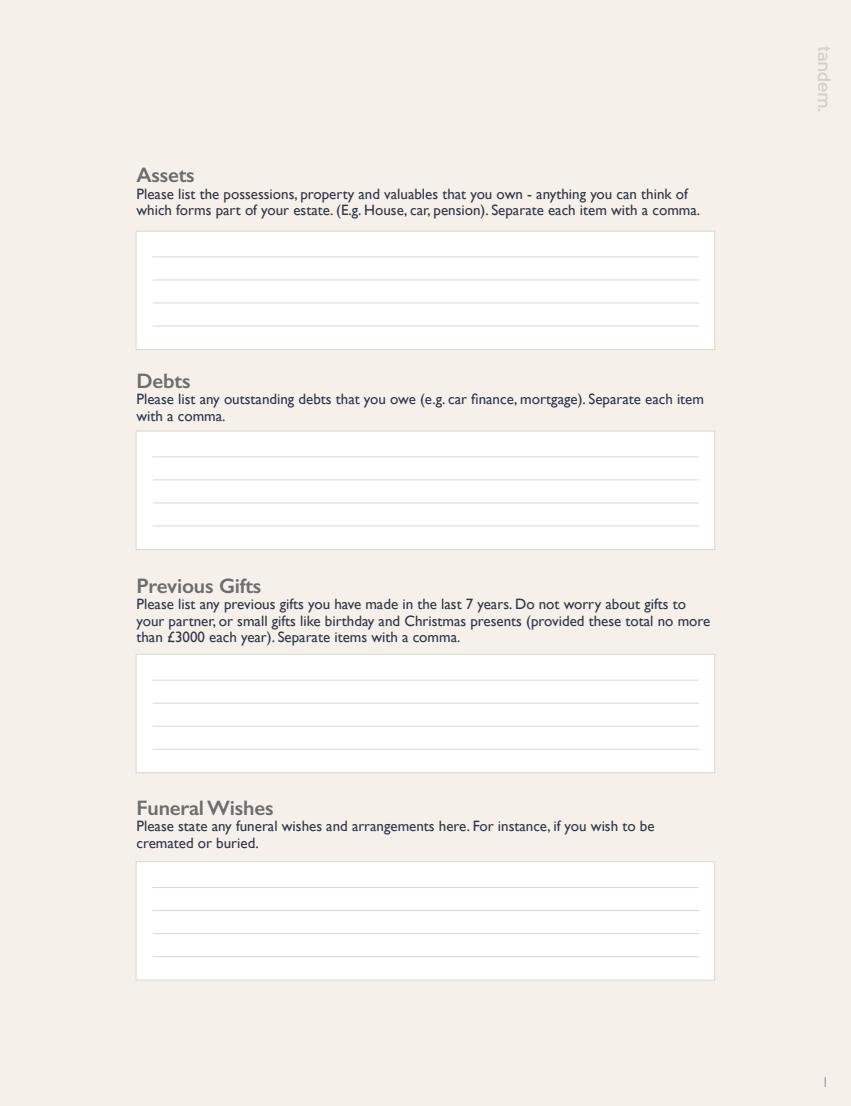
<style>
.page{position:relative;width:851px;height:1106px;background:#fff}
.page>*{position:absolute;margin:0;border:0;box-sizing:border-box;transform-origin:0 0}
.t1{font:600 21px "Gill Sans";letter-spacing:-.01em;color:#6d6d6d}
.t2{font:15px/16.5px "Gill Sans";color:#2f3649}
.t3{font:300 14.25px "Gill Sans";color:#6d6d6d}
</style>
<div class="page">
<div style="left:0;top:0;width:850px;height:1106px;background:#f5f1ea"></div>
<svg style="left:818px;top:46px;width:12px;height:65px"></svg>
<div style="left:136px;top:231px;width:579px;height:119px;background:#fff;border:1px solid #dad8cf"></div>
<div style="left:136px;top:431px;width:579px;height:119px;background:#fff;border:1px solid #dad8cf"></div>
<div style="left:136px;top:654px;width:579px;height:119px;background:#fff;border:1px solid #dad8cf"></div>
<div style="left:136px;top:861px;width:579px;height:119px;background:#fff;border:1px solid #dad8cf"></div>
<hr style="left:152px;top:256px;width:546px;height:1px;background:#dad8cf">
<hr style="left:152px;top:456px;width:546px;height:1px;background:#dad8cf">
<hr style="left:152px;top:680px;width:546px;height:1px;background:#dad8cf">
<hr style="left:152px;top:887px;width:546px;height:1px;background:#dad8cf">
<hr style="left:153px;top:279px;width:546px;height:1px;background:#dad8cf">
<hr style="left:153px;top:479px;width:546px;height:1px;background:#dad8cf">
<hr style="left:153px;top:703px;width:546px;height:1px;background:#dad8cf">
<hr style="left:153px;top:910px;width:546px;height:1px;background:#dad8cf">
<hr style="left:153px;top:302px;width:546px;height:1px;background:#dad8cf">
<hr style="left:153px;top:502px;width:546px;height:1px;background:#dad8cf">
<hr style="left:153px;top:726px;width:546px;height:1px;background:#dad8cf">
<hr style="left:153px;top:933px;width:546px;height:1px;background:#dad8cf">
<hr style="left:153px;top:325px;width:546px;height:1px;background:#dad8cf">
<hr style="left:153px;top:525px;width:546px;height:1px;background:#dad8cf">
<hr style="left:153px;top:749px;width:546px;height:1px;background:#dad8cf">
<hr style="left:153px;top:956px;width:546px;height:1px;background:#dad8cf">
<h1 class="t1" style="left:136px;top:162px;width:60px">Assets</h1>
<p class="t2" style="left:136px;top:185px;width:565px">Please list the possessions, property and valuables that you own - anything you can think of which forms part of your estate. (E.g. House, car, pension). Separate each item with a comma.</p>
<h1 class="t1" style="left:136px;top:368px;width:55px">Debts</h1>
<p class="t2" style="left:136px;top:390px;width:569px">Please list any outstanding debts that you owe (e.g. car finance, mortgage). Separate each item with a comma.</p>
<h1 class="t1" style="left:136px;top:573px;width:126px">Previous Gifts</h1>
<p class="t2" style="left:136px;top:596px;width:575px">Please list any previous gifts you have made in the last 7 years. Do not worry about gifts to your partner, or small gifts like birthday and Christmas presents (provided these total no more than £3000 each year). Separate items with a comma.</p>
<h1 class="t1" style="left:136px;top:795px;width:138px">Funeral Wishes</h1>
<p class="t2" style="left:136px;top:817px;width:519px">Please state any funeral wishes and arrangements here. For instance, if you wish to be cremated or buried.</p>
<p class="t3" style="left:821px;top:1071px;width:9px">1</p>
</div>
